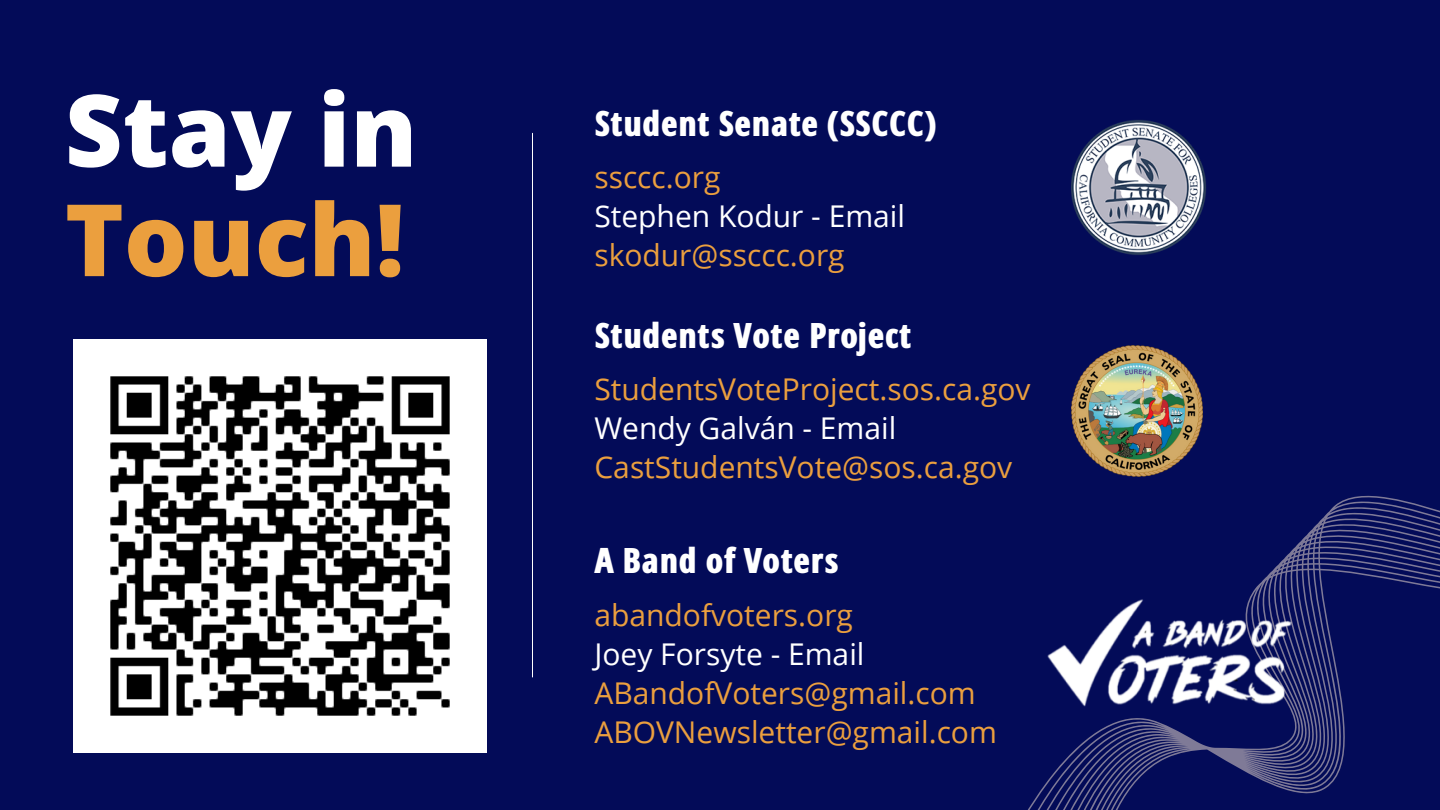
<style>
.page{position:relative;width:1440px;height:810px;background:#030b58}
.page>*{position:absolute;margin:0;border:0;box-sizing:border-box;transform-origin:0 0}
.t1{font:800 100px/109.5px "Open Sans";color:#fff}
.t2{font:800 35px "Open Sans Hebrew Condensed";color:#fff}
.t3{font:30px "Open Sans";color:#eb9f3e}
.t4{font:30px "Open Sans";color:#fff}
.s1{color:#eb9f3e}
</style>
<div class="page">
<hr style="left:532px;top:133px;width:1px;height:544px;background:#fff">
<svg style="left:1028px;top:411px;width:412px;height:399px"></svg>
<img style="left:1072px;top:120px;width:134px;height:135px">
<img style="left:1072px;top:346px;width:130px;height:130px">
<img style="left:1029px;top:583px;width:288px;height:146px">
<img style="left:74px;top:339px;width:413px;height:413px">
<p class="t1" style="left:65px;top:73px;width:354px">Stay in<br><span class="s1">Touch!</span></p>
<p class="t2" style="left:594px;top:99px;width:344px">Student Senate (SSCCC)</p>
<p class="t3" style="left:594px;top:156px;width:128px">ssccc.org</p>
<p class="t4" style="left:594px;top:195px;width:312px">Stephen Kodur - Email</p>
<p class="t3" style="left:594px;top:234px;width:252px">skodur@ssccc.org</p>
<p class="t2" style="left:594px;top:310px;width:319px">Students Vote Project</p>
<p class="t3" style="left:594px;top:368px;width:438px">StudentsVoteProject.sos.ca.gov</p>
<p class="t4" style="left:594px;top:407px;width:303px">Wendy Galván - Email</p>
<p class="t3" style="left:594px;top:446px;width:419px">CastStudentsVote@sos.ca.gov</p>
<p class="t2" style="left:594px;top:536px;width:246px">A Band of Voters</p>
<p class="t3" style="left:594px;top:594px;width:260px">abandofvoters.org</p>
<p class="t4" style="left:594px;top:633px;width:272px">Joey Forsyte - Email</p>
<p class="t3" style="left:594px;top:672px;width:383px">ABandofVoters@gmail.com</p>
<p class="t3" style="left:594px;top:711px;width:404px">ABOVNewsletter@gmail.com</p>
</div>
